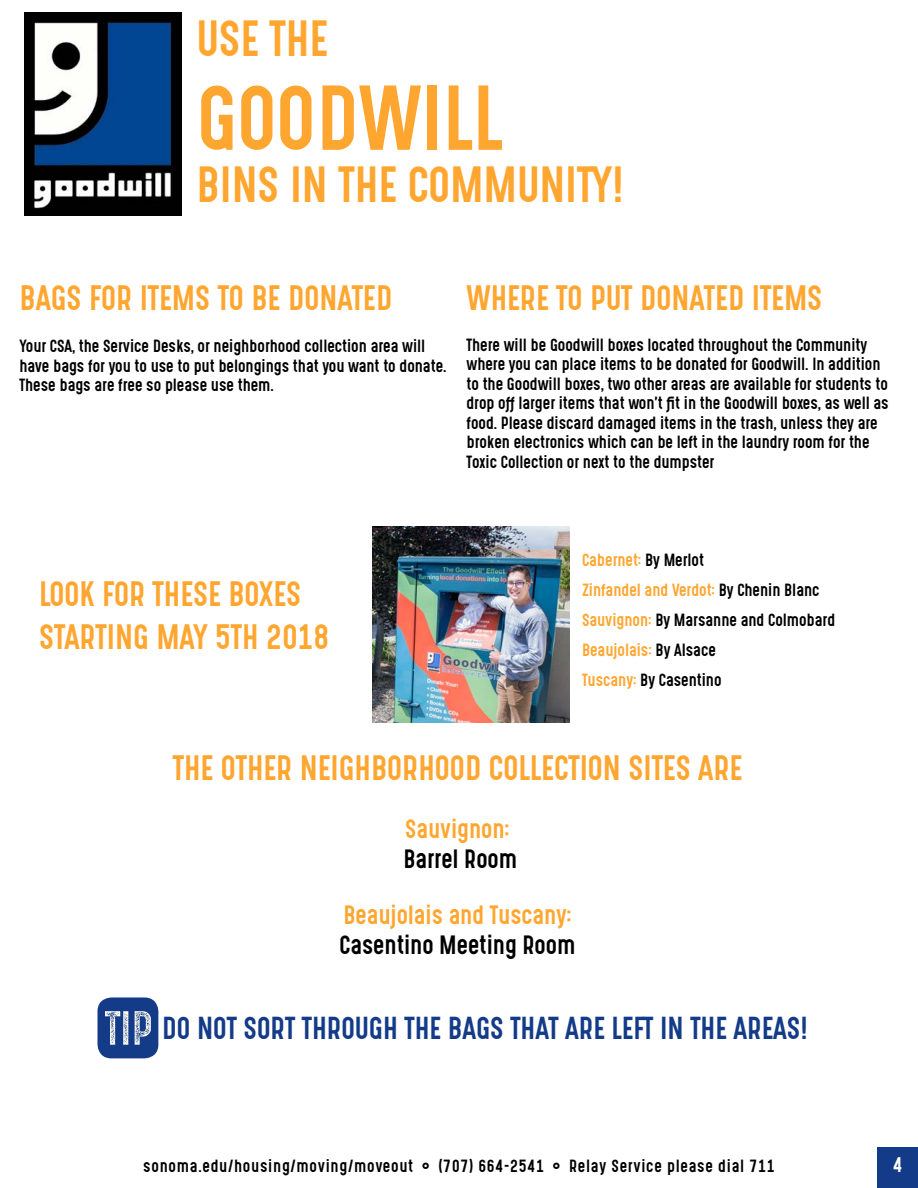
<style>
.page{position:relative;width:918px;height:1188px;background:#fff}
.page>*{position:absolute;margin:0;border:0;box-sizing:border-box;transform-origin:0 0}
.t1{font:78px "Gotcha Gothic";color:#ffa630}
.t2{font:43.2px "Gotcha Gothic";color:#ffa630}
.t3{font:30px/43.5px "Gotcha Gothic";color:#ffa630}
.t4{font:27px "Gotcha Gothic";color:#143b88}
.t5{font:22.5px "Gotcha Gothic";color:#ffa630}
.t6{font:22.5px "Gotcha Gothic";color:#000}
.t7{font:18px "Gotcha Gothic";color:#fff}
.t8{font:15px/19.5px "Gotcha Gothic";color:#000}
.t9{font:15px "Gotcha Gothic";letter-spacing:.05em;color:#000}
.s1{color:#ffa630}
</style>
<div class="page">
<div style="left:878px;top:1148px;width:40px;height:40px;background:#143b88"></div>
<img style="left:25px;top:12px;width:156px;height:203px">
<div style="left:97px;top:998px;width:61px;height:60px;background:#143b88;border-radius:14px"></div>
<svg style="left:105px;top:1011px;width:46px;height:34px"></svg>
<img style="left:372px;top:526px;width:198px;height:197px">
<h2 class="t2" style="left:196px;top:6px;width:133px">USE THE</h2>
<h1 class="t1" style="left:196px;top:59px;width:307px">GOODWILL</h1>
<h2 class="t2" style="left:196px;top:151px;width:428px">BINS IN THE COMMUNITY!</h2>
<h3 class="t3" style="left:20px;top:277px;width:374px">BAGS FOR ITEMS TO BE DONATED</h3>
<p class="t8" style="left:20px;top:337px;width:429px">Your CSA, the Service Desks, or neighborhood collection area will have bags for you to use to put belongings that you want to donate.<br>These bags are free so please use them.</p>
<h3 class="t3" style="left:466px;top:277px;width:357px">WHERE TO PUT DONATED ITEMS</h3>
<p class="t8" style="left:466px;top:335px;width:424px">There will be Goodwill boxes located throughout the Community where you can place items to be donated for Goodwill. In addition to the Goodwill boxes, two other areas are available for students to drop off larger items that won’t fit in the Goodwill boxes, as well as food. Please discard damaged items in the trash, unless they are broken electronics which can be left in the laundry room for the Toxic Collection or next to the dumpster</p>
<h3 class="t3" style="left:39px;top:572px;width:292px">LOOK FOR THESE BOXES<br>STARTING MAY 5TH 2018</h3>
<p class="t8" style="left:582px;top:545px;width:255px;line-height:30px"><span class="s1">Cabernet:</span> By Merlot<br><span class="s1">Zinfandel and Verdot:</span> By Chenin Blanc<br><span class="s1">Sauvignon:</span> By Marsanne and Colmobard<br><span class="s1">Beaujolais:</span> By Alsace<br><span class="s1">Tuscany:</span> By Casentino</p>
<h3 class="t3" style="left:173px;top:746px;width:571px">THE OTHER NEIGHBORHOOD COLLECTION SITES ARE</h3>
<h3 class="t5" style="left:405px;top:812px;width:106px">Sauvignon:</h3>
<h3 class="t6" style="left:403px;top:842px;width:115px">Barrel Room</h3>
<h3 class="t5" style="left:343px;top:898px;width:230px">Beaujolais and Tuscany:</h3>
<h3 class="t6" style="left:340px;top:928px;width:237px">Casentino Meeting Room</h3>
<h3 class="t4" style="left:162px;top:1007px;width:647px">DO NOT SORT THROUGH THE BAGS THAT ARE LEFT IN THE AREAS!</h3>
<p class="t9" style="left:143px;top:1155px;width:633px">sonoma.edu/housing/moving/moveout ◦ (707) 664-2541 ◦ Relay Service please dial 711</p>
<p class="t7" style="left:893px;top:1151px;width:11px">4</p>
</div>
